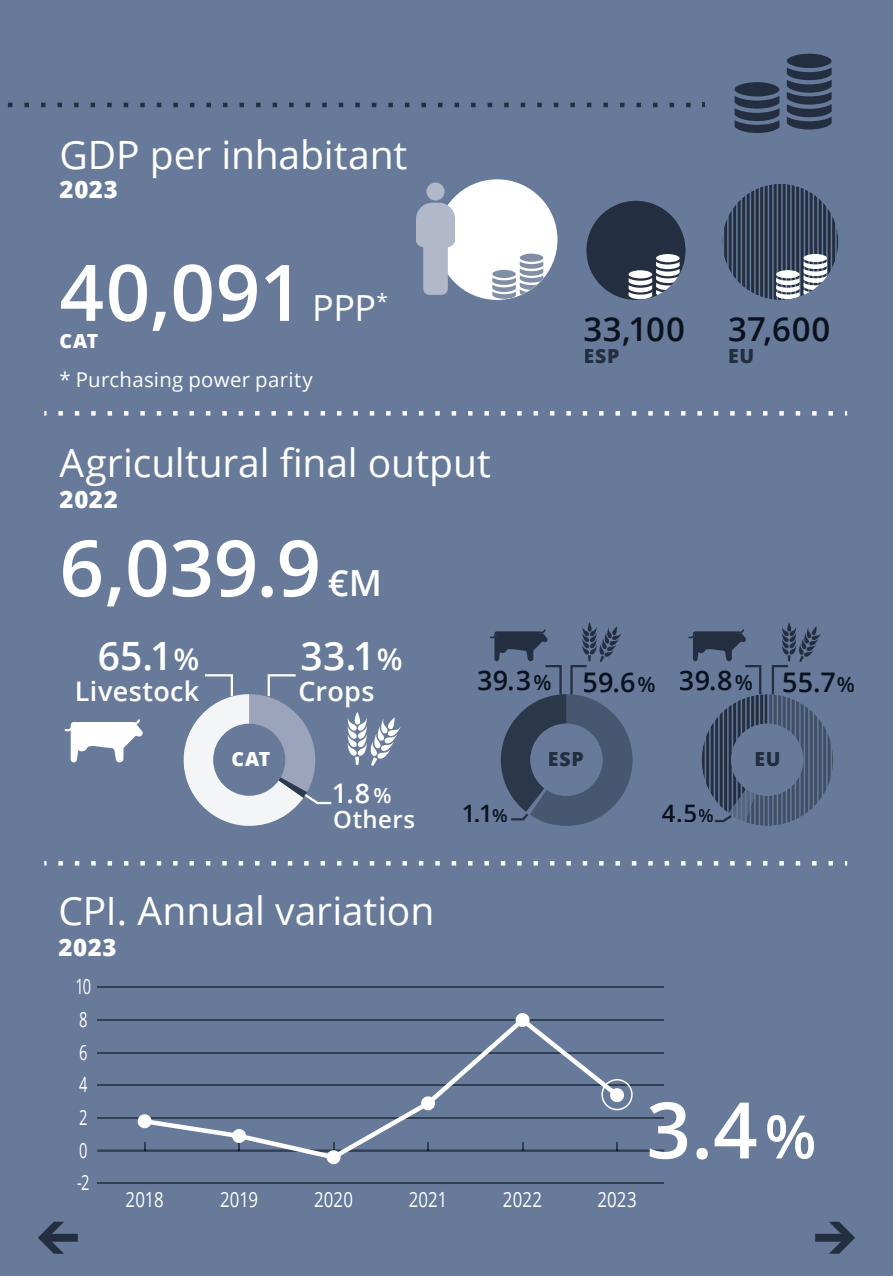
<style>
.page{position:relative;width:893px;height:1276px;background:#677a99}
.page>*{position:absolute;margin:0;border:0;box-sizing:border-box;transform-origin:0 0}
.t1{font:600 78px "Open Sans";color:#fff}
.t2{font:39px "Open Sans";letter-spacing:-.005em;color:#fff}
.t3{font:600 39px "Open Sans";color:#fff}
.t4{font:600 33px "Open Sans";letter-spacing:.015em;color:#0a121f}
.t5{font:600 27px "Open Sans";letter-spacing:.015em;color:#0a121f}
.t6{font:600 27px "Open Sans";letter-spacing:.01em;color:#fff}
.t7{font:800 24px "Open Sans";letter-spacing:.03em;color:#fff}
.t8{font:600 24px "Open Sans";color:#0a121f}
.t9{font:600 24px "Open Sans";letter-spacing:.02em;color:#fff}
.t10{font:21px "Open Sans";letter-spacing:.005em;color:#fff;scale:.8 1}
.t11{font:21px "Open Sans";letter-spacing:.005em;color:#fff;scale:.7 1}
.t12{font:20.4px "Open Sans";letter-spacing:.015em;color:#fff}
.t13{font:800 19.5px "Open Sans";letter-spacing:.035em;color:#232e40}
.t14{font:800 19.5px "Open Sans";letter-spacing:.01em;color:#fff}
.s1{font-weight:400;font-size:36px}
.s2{font-size:36px}
.s3{font-size:30px}
.s4{font-size:21px}
.s5{font-size:18px}
.s6{font-size:60px}
</style>
<div class="page">
<svg style="left:787px;top:54px;width:45px;height:75px"></svg>
<svg style="left:734px;top:82px;width:46px;height:51px"></svg>
<svg style="left:686px;top:103px;width:5px;height:4px"></svg>
<svg style="left:670px;top:103px;width:4px;height:4px"></svg>
<svg style="left:653px;top:103px;width:5px;height:4px"></svg>
<svg style="left:636px;top:103px;width:5px;height:4px"></svg>
<svg style="left:620px;top:103px;width:4px;height:4px"></svg>
<svg style="left:603px;top:103px;width:5px;height:4px"></svg>
<svg style="left:587px;top:103px;width:4px;height:4px"></svg>
<svg style="left:570px;top:103px;width:5px;height:4px"></svg>
<svg style="left:554px;top:103px;width:4px;height:4px"></svg>
<svg style="left:537px;top:103px;width:5px;height:4px"></svg>
<svg style="left:521px;top:103px;width:4px;height:4px"></svg>
<svg style="left:504px;top:103px;width:5px;height:4px"></svg>
<svg style="left:488px;top:103px;width:4px;height:4px"></svg>
<svg style="left:471px;top:103px;width:5px;height:4px"></svg>
<svg style="left:455px;top:103px;width:4px;height:4px"></svg>
<svg style="left:438px;top:103px;width:4px;height:4px"></svg>
<svg style="left:421px;top:103px;width:5px;height:4px"></svg>
<svg style="left:405px;top:103px;width:4px;height:4px"></svg>
<svg style="left:388px;top:103px;width:5px;height:4px"></svg>
<svg style="left:372px;top:103px;width:4px;height:4px"></svg>
<svg style="left:355px;top:103px;width:5px;height:4px"></svg>
<svg style="left:339px;top:103px;width:4px;height:4px"></svg>
<svg style="left:322px;top:103px;width:5px;height:4px"></svg>
<svg style="left:306px;top:103px;width:4px;height:4px"></svg>
<svg style="left:289px;top:103px;width:5px;height:4px"></svg>
<svg style="left:273px;top:103px;width:4px;height:4px"></svg>
<svg style="left:256px;top:103px;width:5px;height:4px"></svg>
<svg style="left:239px;top:103px;width:5px;height:4px"></svg>
<svg style="left:223px;top:103px;width:4px;height:4px"></svg>
<svg style="left:206px;top:103px;width:5px;height:4px"></svg>
<svg style="left:190px;top:103px;width:4px;height:4px"></svg>
<svg style="left:173px;top:103px;width:5px;height:4px"></svg>
<svg style="left:157px;top:103px;width:4px;height:4px"></svg>
<svg style="left:140px;top:103px;width:5px;height:4px"></svg>
<svg style="left:124px;top:103px;width:4px;height:4px"></svg>
<svg style="left:107px;top:103px;width:5px;height:4px"></svg>
<svg style="left:91px;top:103px;width:4px;height:4px"></svg>
<svg style="left:74px;top:103px;width:5px;height:4px"></svg>
<svg style="left:58px;top:103px;width:4px;height:4px"></svg>
<svg style="left:41px;top:103px;width:5px;height:4px"></svg>
<svg style="left:24px;top:103px;width:5px;height:4px"></svg>
<svg style="left:8px;top:103px;width:4px;height:4px"></svg>
<div style="left:437px;top:179px;width:120px;height:121px;background:#fff;border-radius:50%"></div>
<svg style="left:492px;top:254px;width:52px;height:45px"></svg>
<svg style="left:416px;top:203px;width:39px;height:92px"></svg>
<div style="left:426px;top:182px;width:18px;height:18px;background:#b1b8ca;border-radius:50%"></div>
<div style="left:586px;top:201px;width:99px;height:99px;background:#232e40;border-radius:50%"></div>
<svg style="left:628px;top:254px;width:52px;height:45px"></svg>
<svg style="left:722px;top:184px;width:116px;height:116px"></svg>
<svg style="left:688px;top:622px;width:145px;height:204px"></svg>
<div style="left:718px;top:671px;width:13px;height:19px;background:#677a99"></div>
<div style="left:736px;top:675px;width:16px;height:15px;background:#677a99"></div>
<svg style="left:490px;top:622px;width:142px;height:204px"></svg>
<div style="left:517px;top:670px;width:13px;height:20px;background:#677a99"></div>
<div style="left:534px;top:675px;width:17px;height:15px;background:#677a99"></div>
<div style="left:493px;top:808px;width:14px;height:14px;background:#677a99"></div>
<hr style="left:97px;top:1182px;width:567px;height:2px;background:#313f52">
<hr style="left:97px;top:986px;width:567px;height:2px;background:#313f52">
<svg style="left:97px;top:1013px;width:567px;height:150px"></svg>
<div style="left:138px;top:1114px;width:14px;height:14px;background:#fff;border-radius:50%"></div>
<div style="left:232px;top:1129px;width:14px;height:14px;background:#fff;border-radius:50%"></div>
<div style="left:327px;top:1150px;width:14px;height:14px;background:#fff;border-radius:50%"></div>
<div style="left:421px;top:1096px;width:14px;height:14px;background:#fff;border-radius:50%"></div>
<div style="left:516px;top:1013px;width:13px;height:14px;background:#fff;border-radius:50%"></div>
<div style="left:610px;top:1088px;width:14px;height:14px;background:#fff;border-radius:50%"></div>
<div style="left:601px;top:1079px;width:32px;height:31px;border:2px solid #fff;border-radius:50%"></div>
<svg style="left:44px;top:861px;width:3px;height:4px"></svg>
<svg style="left:58px;top:861px;width:775px;height:4px"></svg>
<svg style="left:347px;top:712px;width:54px;height:54px"></svg>
<svg style="left:64px;top:719px;width:79px;height:43px"></svg>
<svg style="left:183px;top:674px;width:148px;height:152px"></svg>
<div style="left:213px;top:723px;width:72px;height:73px;background:#677a99;border-radius:50%"></div>
<svg style="left:44px;top:411px;width:3px;height:4px"></svg>
<svg style="left:58px;top:411px;width:775px;height:4px"></svg>
<div style="left:756px;top:752px;width:23px;height:14px;background:#677a99"></div>
<div style="left:549px;top:752px;width:34px;height:14px;background:#677a99"></div>
<svg style="left:815px;top:1221px;width:40px;height:32px"></svg>
<svg style="left:38px;top:1221px;width:40px;height:32px"></svg>
<h3 class="t2" style="left:60px;top:128px;width:349px">GDP per inhabitant</h3>
<h3 class="t7" style="left:60px;top:171px;width:60px">2023</h3>
<p class="t1" style="left:60px;top:239px;width:330px">40,091 <span class="s1">PPP</span><sup>*</sup></p>
<p class="t14" style="left:60px;top:326px;width:40px">CAT</p>
<p class="t12" style="left:60px;top:366px;width:255px">* Purchasing power parity</p>
<h3 class="t2" style="left:60px;top:436px;width:433px">Agricultural final output</h3>
<h3 class="t7" style="left:60px;top:481px;width:60px">2022</h3>
<p class="t1" style="left:60px;top:514px;width:324px">6,039.9 <span class="s2">€M</span></p>
<p class="t4" style="left:584px;top:306px;width:103px">33,100</p>
<p class="t4" style="left:728px;top:306px;width:104px">37,600</p>
<p class="t13" style="left:584px;top:341px;width:37px">ESP</p>
<p class="t13" style="left:728px;top:341px;width:28px">EU</p>
<p class="t3" style="left:98px;top:629px;width:103px">65.1<span class="s3">%</span></p>
<p class="t6" style="left:75px;top:673px;width:126px">Livestock</p>
<p class="t14" style="left:232px;top:744px;width:40px">CAT</p>
<p class="t3" style="left:301px;top:629px;width:104px">33.1<span class="s3">%</span></p>
<p class="t6" style="left:299px;top:673px;width:78px">Crops</p>
<p class="t6" style="left:332px;top:774px;width:61px">1.8 <span class="s4">%</span></p>
<p class="t9" style="left:333px;top:803px;width:84px">Others</p>
<h3 class="t2" style="left:58px;top:884px;width:377px">CPI. Annual variation</h3>
<h3 class="t7" style="left:58px;top:929px;width:60px">2023</h3>
<p class="t11" style="left:75px;top:972px;width:24px">10</p>
<p class="t11" style="left:79px;top:1005px;width:14px">8</p>
<p class="t11" style="left:79px;top:1037px;width:14px">6</p>
<p class="t11" style="left:79px;top:1070px;width:14px">4</p>
<p class="t11" style="left:79px;top:1103px;width:14px">2</p>
<p class="t11" style="left:79px;top:1135px;width:14px">0</p>
<p class="t5" style="left:477px;top:662px;width:76px">39.3<span class="s4">%</span></p>
<p class="t5" style="left:679px;top:662px;width:76px">39.8<span class="s4">%</span></p>
<p class="t5" style="left:582px;top:663px;width:75px">59.6<span class="s4">%</span></p>
<p class="t5" style="left:782px;top:663px;width:74px">55.7<span class="s4">%</span></p>
<p class="t8" style="left:462px;top:796px;width:47px">1.1<span class="s5">%</span></p>
<p class="t13" style="left:548px;top:744px;width:37px">ESP</p>
<p class="t13" style="left:754px;top:744px;width:28px">EU</p>
<p class="t8" style="left:662px;top:796px;width:53px">4.5<span class="s5">%</span></p>
<p class="t1" style="left:646px;top:1076px;width:172px">3.4<span class="s6">%</span></p>
<p class="t11" style="left:77px;top:1168px;width:19px">-2</p>
<p class="t10" style="left:126px;top:1185px;width:49px">2018</p>
<p class="t10" style="left:220px;top:1185px;width:49px">2019</p>
<p class="t10" style="left:314px;top:1185px;width:50px">2020</p>
<p class="t10" style="left:409px;top:1185px;width:50px">2021</p>
<p class="t10" style="left:503px;top:1185px;width:51px">2022</p>
<p class="t10" style="left:597px;top:1185px;width:51px">2023</p>
</div>
